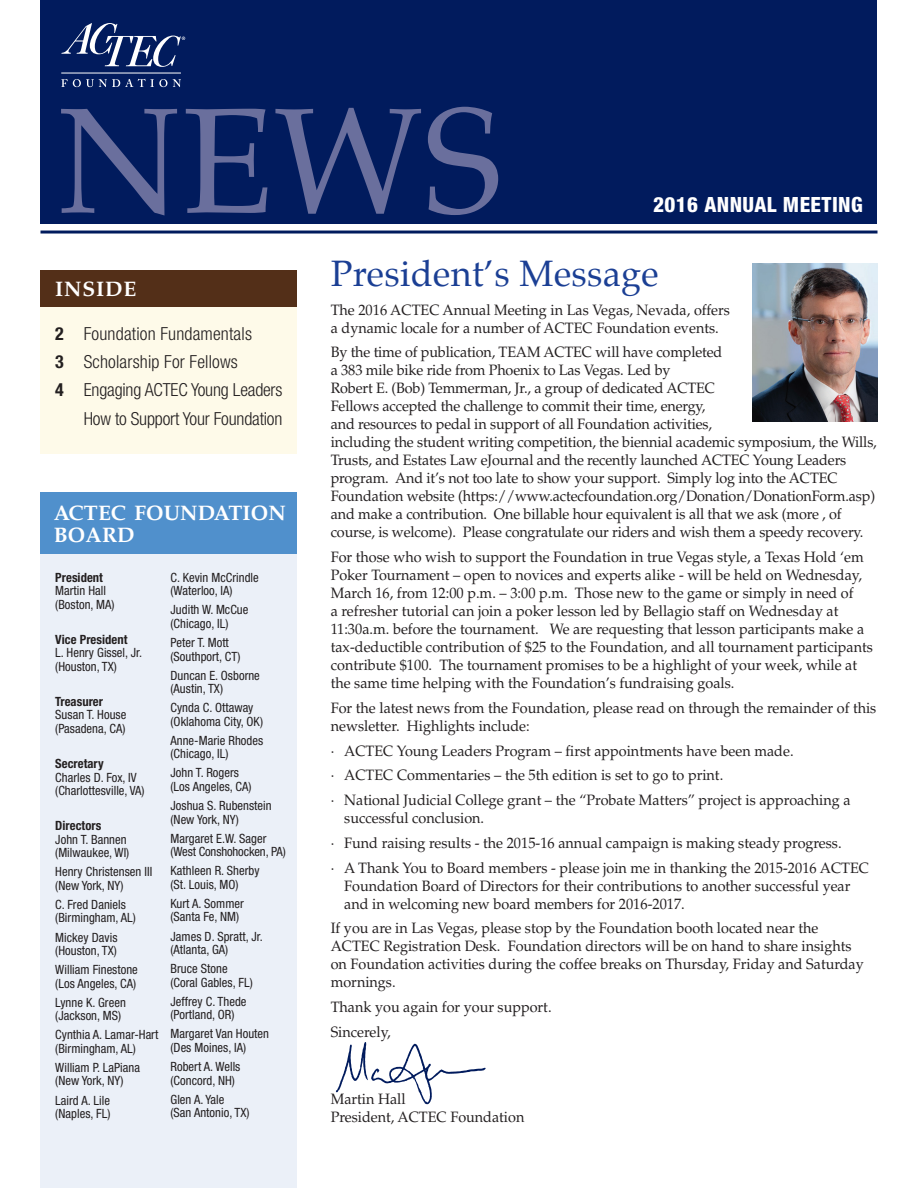
<style>
.page{position:relative;width:918px;height:1188px;background:#fff}
.page>*{position:absolute;margin:0;border:0;box-sizing:border-box;transform-origin:0 0}
.t1{font:150px "Palatino";color:#6a6f9d}
.t2{font:36px "Palatino";letter-spacing:.01em;color:#1b3f94}
.t3{font:700 21px/22.5px "Palatino LT Std";letter-spacing:.005em;color:#fff}
.t4{font:800 condensed 21px "Helvetica Neue LT Std";letter-spacing:.02em;color:#fff}
.t5{font:300 condensed 18px "Helvetica Neue LT Std";letter-spacing:-.01em;color:#231f20}
.t6{font:300 condensed 18px "Helvetica Neue LT Std";letter-spacing:.01em;color:#231f20}
.t7{font:15px/18px "Palatino LT Std";color:#231f20;scale:.96 1}
.t8{font:condensed 12.75px/13.5px "Helvetica Neue LT Std";letter-spacing:.005em;color:#231f20}
.t9{font:700 condensed 12.75px "Helvetica Neue LT Std";letter-spacing:.005em;color:#231f20}
.s1{font-weight:700}
</style>
<div class="page">
<div style="left:40px;top:270px;width:257px;height:184px;background:#fefae9"></div>
<div style="left:40px;top:493px;width:257px;height:695px;background:#ebf0f8"></div>
<div style="left:40px;top:0;width:838px;height:224px;background:#011b5d"></div>
<hr style="left:40px;top:231px;width:838px;height:3px;background:#011b5d">
<div style="left:40px;top:270px;width:257px;height:37px;background:#532f18"></div>
<div style="left:40px;top:493px;width:257px;height:61px;background:#5090cc"></div>
<hr style="left:61px;top:73px;width:120px;height:1px;background:#fff">
<svg style="left:61px;top:23px;width:124px;height:44px"></svg>
<svg style="left:61px;top:79px;width:106px;height:8px"></svg>
<svg style="left:173px;top:79px;width:8px;height:8px"></svg>
<img style="left:752px;top:263px;width:126px;height:159px">
<img style="left:335px;top:1042px;width:151px;height:63px">
<h1 class="t1" style="left:57px;top:37px;width:447px">NEWS</h1>
<h3 class="t4" style="left:653px;top:191px;width:211px">2016 ANNUAL MEETING</h3>
<h3 class="t3" style="left:55px;top:278px;width:83px">INSIDE</h3>
<p class="t6" style="left:55px;top:323px;width:198px"><span class="s1">2</span> Foundation Fundamentals</p>
<p class="t6" style="left:55px;top:351px;width:184px"><span class="s1">3</span> Scholarship For Fellows</p>
<p class="t5" style="left:55px;top:380px;width:229px"><span class="s1">4</span> Engaging ACTEC Young Leaders</p>
<p class="t5" style="left:84px;top:408px;width:200px">How to Support Your Foundation</p>
<h3 class="t3" style="left:54px;top:502px;width:234px">ACTEC FOUNDATION<br>BOARD</h3>
<p class="t9" style="left:55px;top:570px;width:49px">President</p>
<p class="t8" style="left:55px;top:584px;width:61px">Martin Hall (Boston, MA)</p>
<p class="t9" style="left:55px;top:632px;width:74px">Vice President</p>
<p class="t8" style="left:55px;top:646px;width:88px">L. Henry Gissel, Jr. (Houston, TX)</p>
<p class="t9" style="left:55px;top:694px;width:49px">Treasurer</p>
<p class="t8" style="left:55px;top:708px;width:73px">Susan T. House (Pasadena, CA)</p>
<p class="t9" style="left:55px;top:756px;width:50px">Secretary</p>
<p class="t8" style="left:55px;top:770px;width:91px">Charles D. Fox, IV (Charlottesville, VA)</p>
<p class="t9" style="left:55px;top:818px;width:48px">Directors</p>
<p class="t8" style="left:55px;top:832px;width:76px">John T. Bannen (Milwaukee, WI)</p>
<p class="t8" style="left:55px;top:865px;width:99px">Henry Christensen III (New York, NY)</p>
<p class="t8" style="left:55px;top:898px;width:82px">C. Fred Daniels (Birmingham, AL)</p>
<p class="t8" style="left:55px;top:930px;width:64px">Mickey Davis (Houston, TX)</p>
<p class="t8" style="left:55px;top:963px;width:84px">William Finestone (Los Angeles, CA)</p>
<p class="t8" style="left:55px;top:995px;width:72px">Lynne K. Green (Jackson, MS)</p>
<p class="t8" style="left:55px;top:1028px;width:105px">Cynthia A. Lamar-Hart (Birmingham, AL)</p>
<p class="t8" style="left:55px;top:1061px;width:86px">William P. LaPiana (New York, NY)</p>
<p class="t8" style="left:55px;top:1093px;width:57px">Laird A. Lile (Naples, FL)</p>
<p class="t8" style="left:171px;top:570px;width:90px">C. Kevin McCrindle (Waterloo, IA)</p>
<p class="t8" style="left:171px;top:603px;width:79px">Judith W. McCue (Chicago, IL)</p>
<p class="t8" style="left:171px;top:636px;width:71px">Peter T. Mott (Southport, CT)</p>
<p class="t8" style="left:171px;top:668px;width:91px">Duncan E. Osborne (Austin, TX)</p>
<p class="t8" style="left:171px;top:701px;width:94px">Cynda C. Ottaway (Oklahoma City, OK)</p>
<p class="t8" style="left:171px;top:734px;width:94px">Anne-Marie Rhodes (Chicago, IL)</p>
<p class="t8" style="left:171px;top:766px;width:82px">John T. Rogers (Los Angeles, CA)</p>
<p class="t8" style="left:171px;top:799px;width:103px">Joshua S. Rubenstein (New York, NY)</p>
<p class="t8" style="left:171px;top:831px;width:117px">Margaret E.W. Sager (West Conshohocken, PA)</p>
<p class="t8" style="left:171px;top:864px;width:91px">Kathleen R. Sherby (St. Louis, MO)</p>
<p class="t8" style="left:171px;top:897px;width:75px">Kurt A. Sommer (Santa Fe, NM)</p>
<p class="t8" style="left:171px;top:929px;width:94px">James D. Spratt, Jr. (Atlanta, GA)</p>
<p class="t8" style="left:171px;top:962px;width:84px">Bruce Stone (Coral Gables, FL)</p>
<p class="t8" style="left:171px;top:994px;width:77px">Jeffrey C. Thede (Portland, OR)</p>
<p class="t8" style="left:171px;top:1027px;width:100px">Margaret Van Houten (Des Moines, IA)</p>
<p class="t8" style="left:171px;top:1060px;width:71px">Robert A. Wells (Concord, NH)</p>
<p class="t8" style="left:171px;top:1092px;width:81px">Glen A. Yale<br>(San Antonio, TX)</p>
<h2 class="t2" style="left:331px;top:244px;width:330px">President’s Message</h2>
<p class="t7" style="left:331px;top:301px;width:417px">The 2016 ACTEC Annual Meeting in Las Vegas, Nevada, offers a dynamic locale for a number of ACTEC Foundation events.</p>
<p class="t7" style="left:331px;top:344px;width:570px">By the time of publication, TEAM ACTEC will have completed<br>a 383 mile bike ride from Phoenix to Las Vegas. Led by<br>Robert E. (Bob) Temmerman, Jr., a group of dedicated ACTEC<br>Fellows accepted the challenge to commit their time, energy,<br>and resources to pedal in support of all Foundation activities,<br>including the student writing competition, the biennial academic symposium, the Wills, Trusts, and Estates Law eJournal and the recently launched ACTEC Young Leaders program. And it’s not too late to show your support. Simply log into the ACTEC Foundation website (https://www.actecfoundation.org/Donation/DonationForm.asp) and make a contribution. One billable hour equivalent is all that we ask (more , of course, is welcome). Please congratulate our riders and wish them a speedy recovery.</p>
<p class="t7" style="left:331px;top:548px;width:566px">For those who wish to support the Foundation in true Vegas style, a Texas Hold ‘em Poker Tournament – open to novices and experts alike - will be held on Wednesday, March 16, from 12:00 p.m. – 3:00 p.m. Those new to the game or simply in need of<br>a refresher tutorial can join a poker lesson led by Bellagio staff on Wednesday at 11:30a.m. before the tournament. We are requesting that lesson participants make a tax-deductible contribution of $25 to the Foundation, and all tournament participants contribute $100. The tournament promises to be a highlight of your week, while at the same time helping with the Foundation’s fundraising goals.</p>
<p class="t7" style="left:331px;top:699px;width:570px">For the latest news from the Foundation, please read on through the remainder of this newsletter. Highlights include:</p>
<p class="t7" style="left:331px;top:738px;width:543px;line-height:24.8px">· ACTEC Young Leaders Program – first appointments have been made.<br>· ACTEC Commentaries – the 5th edition is set to go to print.<br>· National Judicial College grant – the “Probate Matters” project is approaching a</p>
<p class="t7" style="left:331px;top:806px;width:562px;line-height:24.8px;text-indent:13px">successful conclusion.<br>· Fund raising results - the 2015-16 annual campaign is making steady progress.<br>· A Thank You to Board members - please join me in thanking the 2015-2016 ACTEC</p>
<p class="t7" style="left:344px;top:877px;width:529px">Foundation Board of Directors for their contributions to another successful year and in welcoming new board members for 2016-2017.</p>
<p class="t7" style="left:331px;top:920px;width:557px">If you are in Las Vegas, please stop by the Foundation booth located near the ACTEC Registration Desk. Foundation directors will be on hand to share insights on Foundation activities during the coffee breaks on Thursday, Friday and Saturday mornings.</p>
<p class="t7" style="left:331px;top:995px;width:232px;line-height:24.8px">Thank you again for your support.<br>Sincerely,</p>
<p class="t7" style="left:331px;top:1091px;width:203px">Martin Hall<br>President, ACTEC Foundation</p>
</div>
